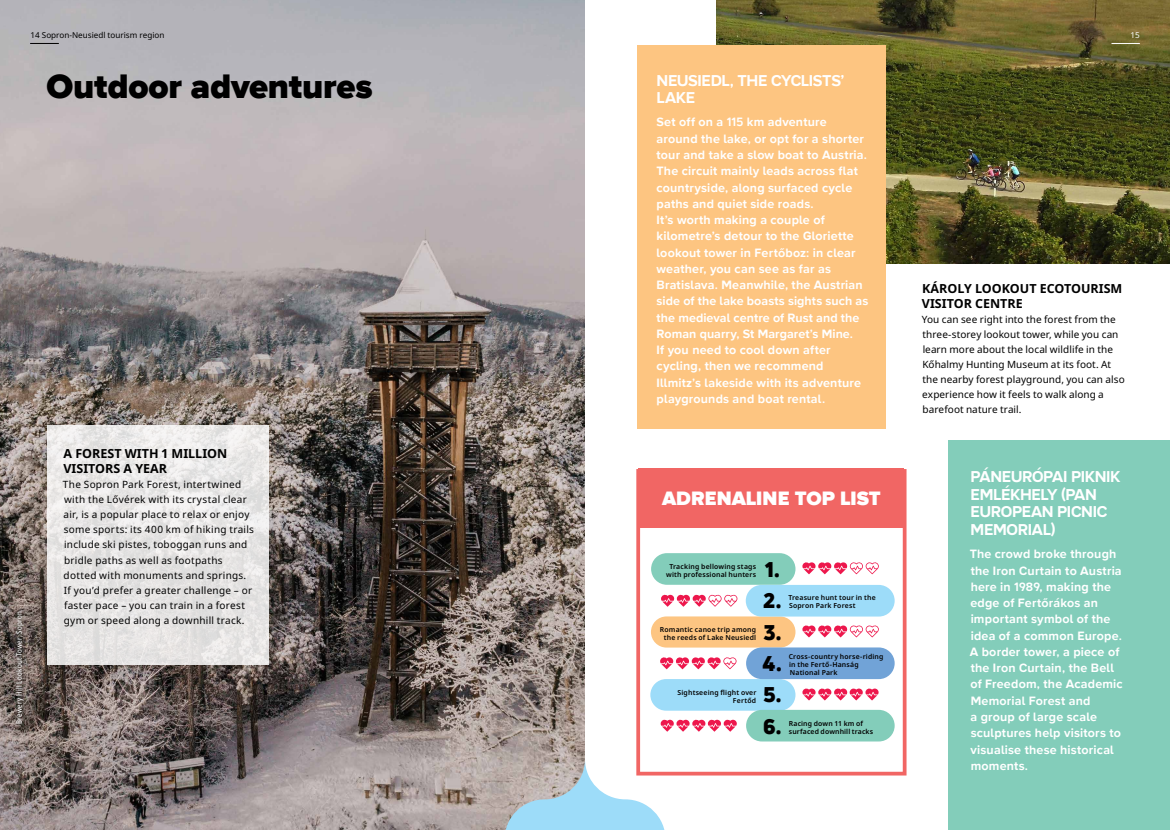
<style>
.page{position:relative;width:1170px;height:830px;background:#fff}
.page>*{position:absolute;margin:0;border:0;box-sizing:border-box;transform-origin:0 0}
.t1{font:900 35px "Wonder Unit Sans";letter-spacing:-.005em;color:#000}
.t2{font:900 22.12px "Wonder Unit Sans";color:#000}
.t3{font:900 20px "Wonder Unit Sans";color:#fff}
.t4{font:700 16.25px/17.5px "Wonder Unit Sans";letter-spacing:-.025em;color:#fff}
.t5{font:700 12.5px/16.2px "Wonder Unit Sans";letter-spacing:.015em;color:#fff}
.t6{font:700 12.5px/15px "Noto Sans";color:#000}
.t7{font:10px/15px "Noto Sans";letter-spacing:.025em;color:#000}
.t8{font:10px/15px "Noto Sans";letter-spacing:.005em;color:#000}
.t9{font:8.12px "Noto Sans";color:#000}
.t10{font:8.12px "Noto Sans";color:#fff}
.t11{font:condensed 7.5px "Noto Sans";letter-spacing:.045em;color:#fff}
.t12{font:600 6.88px/8.1px "Noto Sans";letter-spacing:.025em;color:#000}
</style>
<div class="page">
<img style="left:716px;top:0;width:453px;height:263px">
<img style="left:0;top:0;width:585px;height:829px">
<div style="left:637px;top:46px;width:249px;height:383px;background:#fdc581"></div>
<svg style="left:30px;top:43px;width:29px;height:1px"></svg>
<svg style="left:1111px;top:43px;width:28px;height:1px"></svg>
<svg style="left:47px;top:425px;width:221px;height:239px;fill:#e7e6e5"></svg>
<svg style="left:504px;top:758px;width:161px;height:71px"></svg>
<div style="left:12px;top:607px;width:15px;height:120px;background:#000;opacity:.75"></div>
<div style="left:948px;top:440px;width:221px;height:389px;background:#83cdba"></div>
<div style="left:636px;top:469px;width:270px;height:306px;border:4px solid #f16664"></div>
<div style="left:638px;top:468px;width:265px;height:60px;background:#f16664"></div>
<div style="left:651px;top:553px;width:144px;height:31px;background:#83cdba;border-radius:16px"></div>
<div style="left:651px;top:616px;width:144px;height:31px;background:#fdc582;border-radius:16px"></div>
<div style="left:650px;top:678px;width:145px;height:32px;background:#9ddcf9;border-radius:16px"></div>
<div style="left:746px;top:647px;width:148px;height:31px;background:#71a3d7;border-radius:16px"></div>
<div style="left:746px;top:709px;width:148px;height:32px;background:#83cdba;border-radius:16px"></div>
<div style="left:745px;top:584px;width:149px;height:32px;background:#9ddcf9;border-radius:16px"></div>
<svg style="left:660px;top:657px;width:77px;height:12px"></svg>
<svg style="left:660px;top:719px;width:77px;height:12px"></svg>
<svg style="left:802px;top:688px;width:77px;height:12px"></svg>
<svg style="left:802px;top:562px;width:77px;height:12px"></svg>
<svg style="left:802px;top:625px;width:77px;height:12px"></svg>
<svg style="left:661px;top:594px;width:77px;height:12px"></svg>
<p class="t9" style="left:30px;top:29px;width:135px">14 Sopron-Neusiedl tourism region</p>
<p class="t10" style="left:1130px;top:29px;width:11px">15</p>
<h1 class="t1" style="left:46px;top:65px;width:328px">Outdoor adventures</h1>
<p class="t11" style="left:14px;top:723px;width:114px;rotate:-90deg">Brewery Hill Lookout Tower, Sopron</p>
<p class="t6" style="left:63px;top:446px;width:165px">A FOREST WITH 1 MILLION<br>VISITORS A YEAR</p>
<p class="t7" style="left:63px;top:477px;width:192px">The Sopron Park Forest, intertwined with the Lővérek with its crystal clear air, is a popular place to relax or enjoy some sports: its 400 km of hiking trails include ski pistes, toboggan runs and bridle paths as well as footpaths dotted with monuments and springs.<br>If you’d prefer a greater challenge – or faster pace – you can train in a forest gym or speed along a downhill track.</p>
<h3 class="t4" style="left:656px;top:72px;width:189px">NEUSIEDL, THE CYCLISTS’<br>LAKE</h3>
<p class="t5" style="left:656px;top:115px;width:213px">Set off on a 115 km adventure around the lake, or opt for a shorter tour and take a slow boat to Austria.<br>The circuit mainly leads across flat countryside, along surfaced cycle paths and quiet side roads.<br>It’s worth making a couple of kilometre’s detour to the Gloriette lookout tower in Fertőboz: in clear weather, you can see as far as<br>Bratislava. Meanwhile, the Austrian side of the lake boasts sights such as the medieval centre of Rust and the<br>Roman quarry, St Margaret’s Mine.<br>If you need to cool down after cycling, then we recommend<br>Illmitz’s lakeside with its adventure playgrounds and boat rental.</p>
<h3 class="t3" style="left:662px;top:486px;width:220px">ADRENALINE TOP LIST</h3>
<p class="t12" style="left:666px;top:562px;width:92px;text-align:center">Tracking bellowing stags with professional hunters</p>
<h2 class="t2" style="left:764px;top:555px;width:17px">1.</h2>
<p class="t12" style="left:660px;top:625px;width:98px;text-align:center">Romantic canoe trip among the reeds of Lake Neusiedl</p>
<h2 class="t2" style="left:763px;top:587px;width:20px">2.</h2>
<p class="t12" style="left:788px;top:593px;width:89px">Treasure hunt tour in the<br>Sopron Park Forest</p>
<h2 class="t2" style="left:763px;top:619px;width:20px">3.</h2>
<h2 class="t2" style="left:762px;top:650px;width:21px">4.</h2>
<h2 class="t2" style="left:763px;top:681px;width:20px">5.</h2>
<p class="t12" style="left:677px;top:688px;width:80px;text-align:right">Sightseeing flight over<br>Fertőd</p>
<h2 class="t2" style="left:763px;top:712px;width:20px">6.</h2>
<p class="t12" style="left:788px;top:652px;width:96px">Cross-country horse-riding in the Fertő-Hanság<br>National Park</p>
<p class="t12" style="left:788px;top:718px;width:86px">Racing down 11 km of surfaced downhill tracks</p>
<p class="t6" style="left:921px;top:281px;width:202px">KÁROLY LOOKOUT ECOTOURISM<br>VISITOR CENTRE</p>
<p class="t8" style="left:921px;top:312px;width:204px">You can see right into the forest from the three-storey lookout tower, while you can learn more about the local wildlife in the Kőhalmy Hunting Museum at its foot. At the nearby forest playground, you can also experience how it feels to walk along a barefoot nature trail.</p>
<h3 class="t4" style="left:970px;top:468px;width:151px">PÁNEURÓPAI PIKNIK<br>EMLÉKHELY (PAN<br>EUROPEAN PICNIC<br>MEMORIAL)</h3>
<p class="t5" style="left:969px;top:546px;width:155px">The crowd broke through the Iron Curtain to Austria here in 1989, making the edge of Fertőrákos an important symbol of the idea of a common Europe.<br>A border tower, a piece of the Iron Curtain, the Bell of Freedom, the Academic<br>Memorial Forest and<br>a group of large scale sculptures help visitors to visualise these historical moments.</p>
</div>
